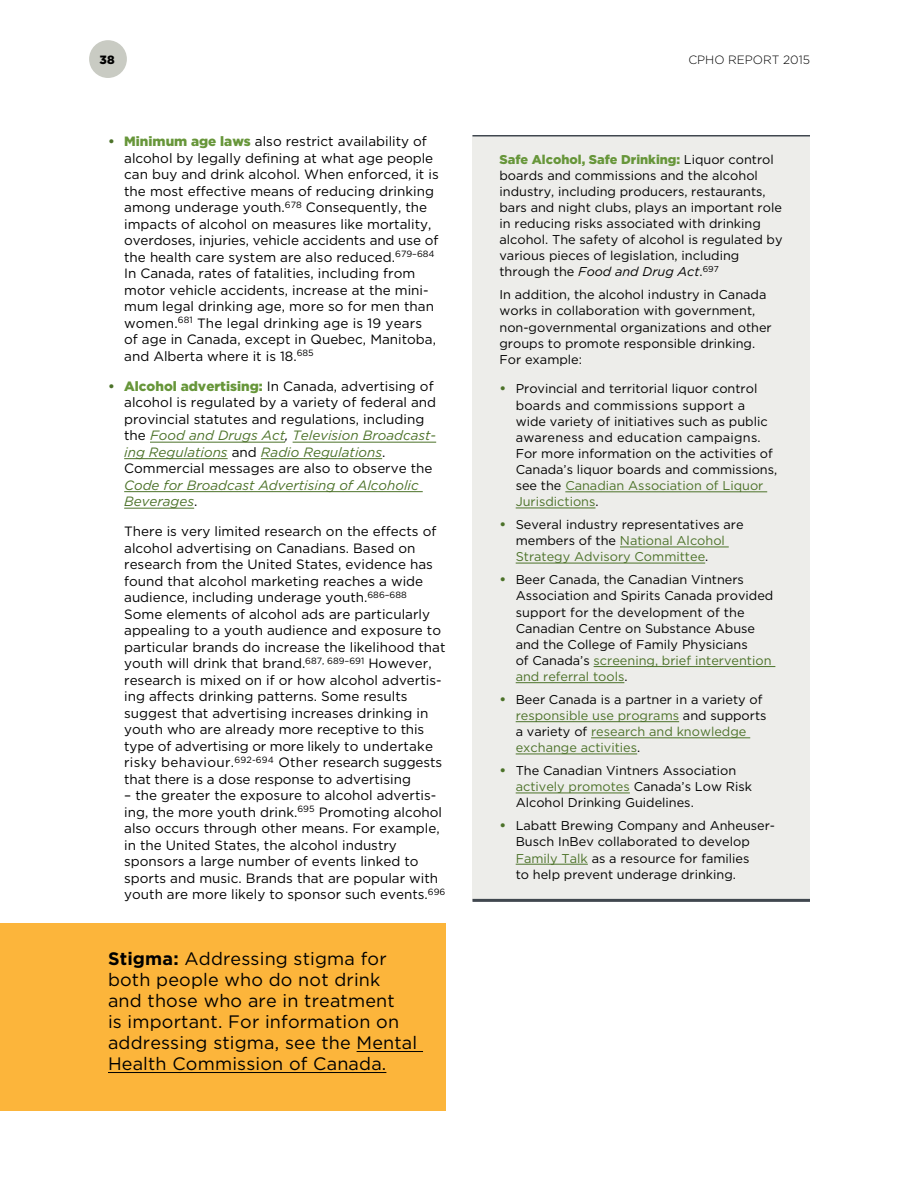
<style>
.page{position:relative;width:918px;height:1188px;background:#fff}
.page>*{position:absolute;margin:0;border:0;box-sizing:border-box;transform-origin:0 0}
.t1{font:18px/21px "Gotham HTF";letter-spacing:.01em;color:#000}
.t2{font:13.5px/16.5px "Gotham HTF";color:#000}
.t3{font:italic 13.5px/16.5px "Gotham HTF";color:#4c7229}
.t4{font:12.75px/16.2px "Gotham HTF";color:#000}
.t5{font:12.75px/16.2px "Gotham HTF";color:#4c7229}
.t6{font:300 12px "Gotham HTF";color:#000}
.t7{font:900 12px "Gotham HTF";color:#000}
.s1{font-weight:700;color:#4c7229}
.s2{font-weight:900;color:#67963a}
.s3{font-style:italic;color:#4c7229}
.s4{font-style:italic}
.s5{font-style:normal;color:#000}
.s6{font-weight:700}
.s7{font-weight:700;font-size:13.5px;color:#4c7229}
.s8{color:#4c7229}
.s9{font-weight:700;font-size:13.5px}
.s10{color:#000}
</style>
<div class="page">
<div style="left:89px;top:40px;width:38px;height:38px;background:#c9cbc3;border-radius:50%"></div>
<hr style="left:150px;top:442px;width:135px;height:1px;background:#4c7229">
<hr style="left:293px;top:442px;width:143px;height:1px;background:#4c7229">
<hr style="left:124px;top:458px;width:104px;height:1px;background:#4c7229">
<hr style="left:261px;top:458px;width:121px;height:1px;background:#4c7229">
<hr style="left:124px;top:491px;width:299px;height:1px;background:#4c7229">
<hr style="left:124px;top:508px;width:70px;height:1px;background:#4c7229">
<div style="left:0;top:923px;width:446px;height:188px;background:#fcb53b"></div>
<hr style="left:357px;top:1051px;width:66px;height:1px;background:#000">
<hr style="left:108px;top:1072px;width:278px;height:1px;background:#000">
<div style="left:472px;top:135px;width:338px;height:766px;background:#ededea"></div>
<hr style="left:472px;top:135px;width:338px;height:1px;background:#40474f">
<hr style="left:565px;top:492px;width:202px;height:1px;background:#4c7229">
<hr style="left:516px;top:508px;width:80px;height:1px;background:#4c7229">
<hr style="left:620px;top:547px;width:109px;height:1px;background:#4c7229">
<hr style="left:516px;top:563px;width:189px;height:1px;background:#4c7229">
<hr style="left:594px;top:666px;width:181px;height:1px;background:#4c7229">
<hr style="left:516px;top:682px;width:108px;height:1px;background:#4c7229">
<hr style="left:516px;top:721px;width:163px;height:1px;background:#4c7229">
<hr style="left:591px;top:738px;width:159px;height:1px;background:#4c7229">
<hr style="left:516px;top:754px;width:121px;height:1px;background:#4c7229">
<hr style="left:516px;top:793px;width:114px;height:1px;background:#4c7229">
<hr style="left:516px;top:864px;width:72px;height:1px;background:#4c7229">
<hr style="left:472px;top:899px;width:338px;height:3px;background:#40474f">
<p class="t7" style="left:100px;top:53px;width:17px">38</p>
<p class="t6" style="left:688px;top:53px;width:123px">CPHO REPORT 2015</p>
<p class="t2" style="left:124px;top:133px;width:316px;text-indent:-16px"><span class="s1">•</span> <span class="s2">Minimum age laws</span> also restrict availability of alcohol by legally defining at what age people can buy and drink alcohol. When enforced, it is the most effective means of reducing drinking among underage youth.<sup>678</sup> Consequently, the impacts of alcohol on measures like mortality, overdoses, injuries, vehicle accidents and use of the health care system are also reduced.<sup>679–684<br></sup>In Canada, rates of fatalities, including from motor vehicle accidents, increase at the mini&shy;mum legal drinking age, more so for men than women.<sup>681</sup> The legal drinking age is 19 years of age in Canada, except in Quebec, Manitoba, and Alberta where it is 18.<sup>685</sup></p>
<p class="t2" style="left:124px;top:378px;width:314px;text-indent:-16px"><span class="s1">•</span> <span class="s2">Alcohol advertising:</span> In Canada, advertising of alcohol is regulated by a variety of federal and provincial statutes and regulations, including the <span class="s3">Food and Drugs Act</span><span class="s4">,</span> <span class="s3">Television Broadcast&shy;ing Regulations</span> and <span class="s3">Radio Regulations</span>.<br>Commercial messages are also to observe the</p>
<p class="t3" style="left:124px;top:477px;width:296px">Code for Broadcast Advertising of Alcoholic<br>Beverages<span class="s5">.</span></p>
<p class="t2" style="left:124px;top:523px;width:323px">There is very limited research on the effects of alcohol advertising on Canadians. Based on research from the United States, evidence has found that alcohol marketing reaches a wide audience, including underage youth.<sup>686–688<br></sup>Some elements of alcohol ads are particularly appealing to a youth audience and exposure to particular brands do increase the likelihood that youth will drink that brand.<sup>687,</sup> <sup>689–691</sup> However, research is mixed on if or how alcohol advertis&shy;ing affects drinking patterns. Some results suggest that advertising increases drinking in youth who are already more receptive to this type of advertising or more likely to undertake risky behaviour.<sup>692-694</sup> Other research suggests that there is a dose response to advertising</p>
<p class="t2" style="left:124px;top:787px;width:323px">– the greater the exposure to alcohol advertis&shy;ing, the more youth drink.<sup>695</sup> Promoting alcohol also occurs through other means. For example, in the United States, the alcohol industry sponsors a large number of events linked to sports and music. Brands that are popular with youth are more likely to sponsor such events.<sup>696</sup></p>
<h1 class="t1" style="left:108px;top:948px;width:311px"><span class="s6">Stigma:</span> Addressing stigma for both people who do not drink and those who are in treatment<br>is important. For information on addressing stigma, see the Mental<br>Health Commission of Canada.</h1>
<p class="t4" style="left:500px;top:151px;width:285px"><span class="s2">Safe Alcohol, Safe Drinking:</span> Liquor control boards and commissions and the alcohol industry, including producers, restaurants, bars and night clubs, plays an important role in reducing risks associated with drinking alcohol. The safety of alcohol is regulated by various pieces of legislation, including through the <span class="s4">Food and Drug Act</span>.<sup>697</sup></p>
<p class="t4" style="left:500px;top:286px;width:274px">In addition, the alcohol industry in Canada works in collaboration with government, non-governmental organizations and other groups to promote responsible drinking.<br>For example:</p>
<p class="t4" style="left:516px;top:381px;width:263px;text-indent:-16px"><span class="s7">•</span> Provincial and territorial liquor control boards and commissions support a wide variety of initiatives such as public awareness and education campaigns.<br>For more information on the activities of Canada’s liquor boards and commissions, see the <span class="s8">Canadian Association of Liquor Jurisdictions</span>.</p>
<p class="t4" style="left:516px;top:516px;width:229px;text-indent:-16px"><span class="s7">•</span> Several industry representatives are members of the <span class="s8">National Alcohol<br>Strategy Advisory Committee</span>.</p>
<p class="t4" style="left:516px;top:571px;width:259px;text-indent:-16px"><span class="s7">•</span> Beer Canada, the Canadian Vintners Association and Spirits Canada provided support for the development of the Canadian Centre on Substance Abuse and the College of Family Physicians<br>of Canada’s <span class="s8">screening, brief intervention and referral tools</span>.</p>
<p class="t5" style="left:516px;top:691px;width:252px;text-indent:-16px"><span class="s9">•</span> <span class="s10">Beer Canada is a partner in a variety of </span>responsible use programs <span class="s10">and supports a variety of</span> research and knowledge exchange activities<span class="s10">.</span></p>
<p class="t4" style="left:516px;top:762px;width:238px;text-indent:-16px"><span class="s7">•</span> The Canadian Vintners Association <span class="s8">actively promotes</span> Canada’s Low Risk<br>Alcohol Drinking Guidelines.</p>
<p class="t4" style="left:516px;top:817px;width:261px;text-indent:-16px"><span class="s7">•</span> Labatt Brewing Company and Anheuser-Busch InBev collaborated to develop <span class="s8">Family Talk</span> as a resource for families<br>to help prevent underage drinking.</p>
</div>
